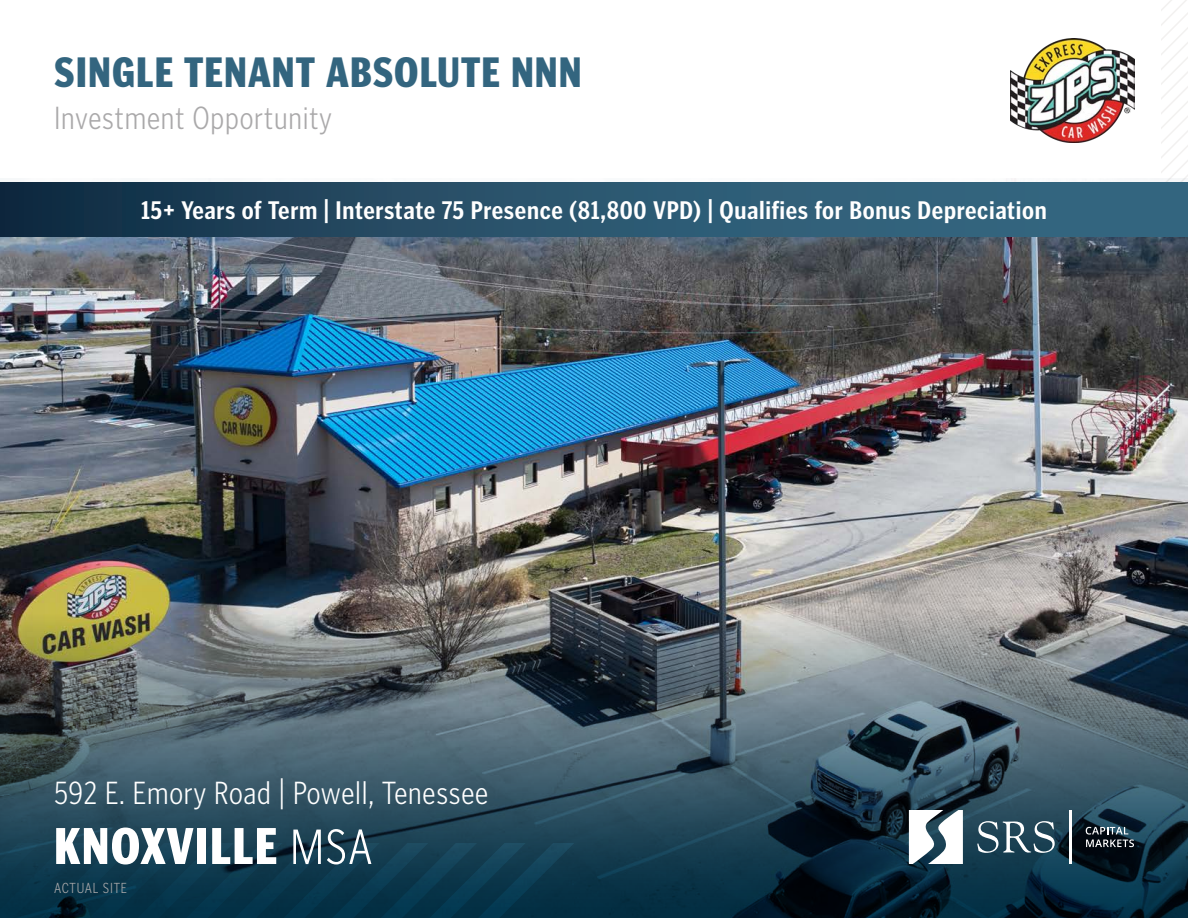
<style>
.page{position:relative;width:1188px;height:918px;background:#fff}
.page>*{position:absolute;margin:0;border:0;box-sizing:border-box;transform-origin:0 0}
.t1{font:900 51px "Poynter Gothic Text Cond";letter-spacing:.025em;color:#fff}
.t2{font:900 42px "Poynter Gothic Text Cond";letter-spacing:.025em;color:#33657f}
.t3{font:300 33px "Poynter Gothic Text Cond";letter-spacing:.025em;color:#fff}
.t4{font:300 33px "Poynter Gothic Text Cond";letter-spacing:.025em;color:#aaa9aa}
.t5{font:700 25.5px "Poynter Gothic Text Cond";letter-spacing:.025em;color:#fff}
.t6{font:300 15px "Poynter Gothic Text Cond";letter-spacing:.05em;color:#aaa9aa}
.s1{font-weight:300}
</style>
<div class="page">
<img style="left:0;top:236px;width:1188px;height:378px">
<img style="left:0;top:614px;width:1188px;height:304px">
<svg style="left:1161px;top:0;width:27px;height:182px"></svg>
<svg style="left:0;top:844px;width:574px;height:74px;background:#0b374c"></svg>
<div style="left:0;top:182px;width:1188px;height:54px;background:linear-gradient(to right,#153249,#3b718b)"></div>
<img style="left:1010px;top:38px;width:125px;height:104px">
<svg style="left:977px;top:821px;width:78px;height:32px"></svg>
<svg style="left:909px;top:810px;width:54px;height:54px"></svg>
<svg style="left:1086px;top:827px;width:48px;height:20px"></svg>
<hr style="left:1069px;top:810px;width:3px;height:54px;background:#fff">
<h2 class="t2" style="left:54px;top:49px;width:529px">SINGLE TENANT ABSOLUTE NNN</h2>
<p class="t4" style="left:54px;top:100px;width:280px">Investment Opportunity</p>
<p class="t5" style="left:141px;top:196px;width:907px">15+ Years of Term | Interstate 75 Presence (81,800 VPD) | Qualifies for Bonus Depreciation</p>
<p class="t3" style="left:54px;top:775px;width:436px">592 E. Emory Road | Powell, Tenessee</p>
<h1 class="t1" style="left:54px;top:818px;width:320px">KNOXVILLE <span class="s1">MSA</span></h1>
<p class="t6" style="left:54px;top:880px;width:74px">ACTUAL SITE</p>
</div>
